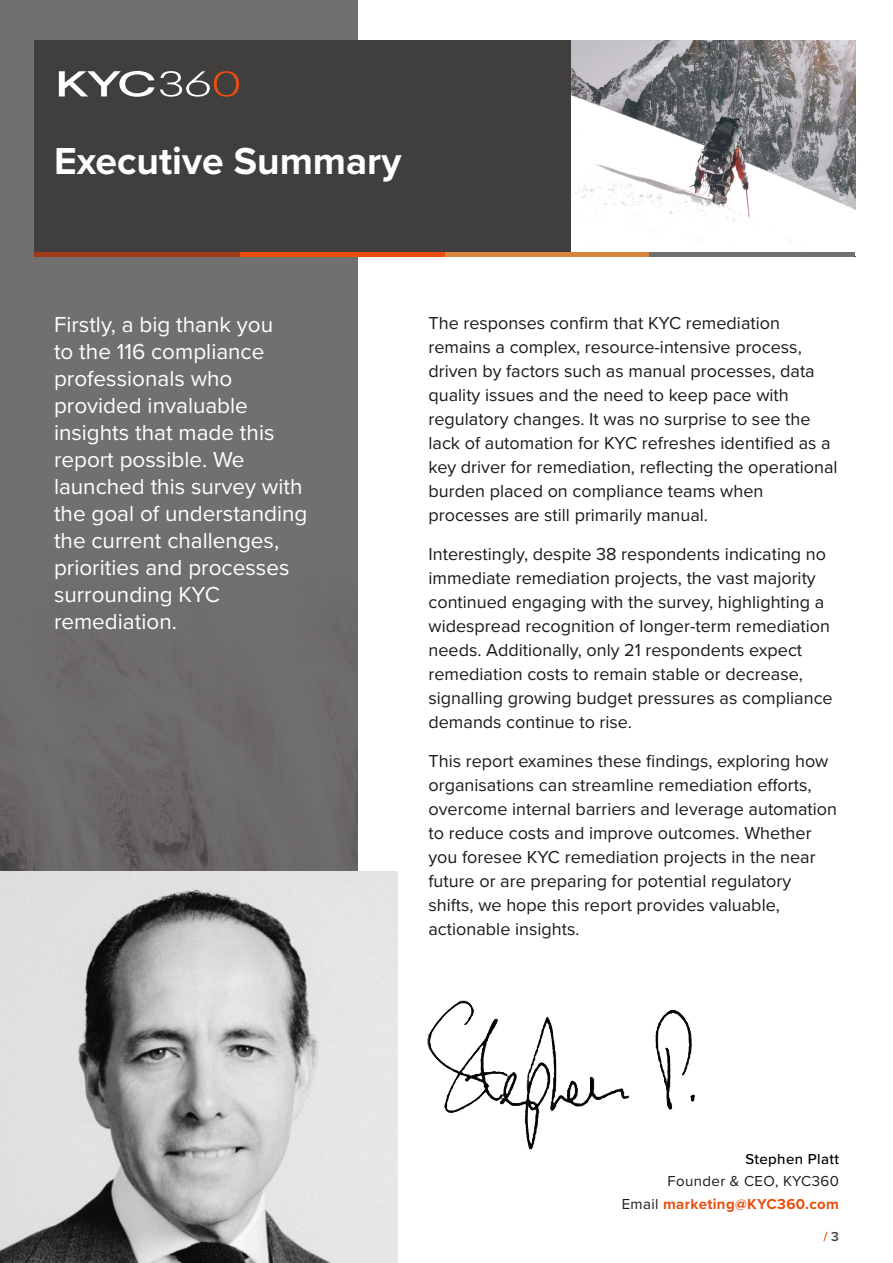
<style>
.page{position:relative;width:893px;height:1263px;background:#fff}
.page>*{position:absolute;margin:0;border:0;box-sizing:border-box;transform-origin:0 0}
.t1{font:700 39px "Proxima Nova";color:#fff}
.t2{font:22.5px/27px "Proxima Nova";color:#fff}
.t3{font:18px/24px "Proxima Nova";color:#1b1b1b}
.t4{font:15px/22.5px "Proxima Nova";letter-spacing:.025em;color:#1a1a1a;text-align:right}
.t5{font:500 15px "Proxima Nova";letter-spacing:.025em;color:#000}
.t6{font:600 13.5px "Proxima Nova";color:#e74e0f}
.s1{font-weight:700;color:#e74e0f}
.s2{color:#413e3e}
</style>
<div class="page">
<div style="left:0;top:0;width:357px;height:1263px;background:#726f70"></div>
<img style="left:0;top:642px;width:357px;height:230px">
<div style="left:34px;top:40px;width:821px;height:217px;background:#413e3e"></div>
<img style="left:571px;top:40px;width:284px;height:212px">
<div style="left:444px;top:252px;width:207px;height:5px;background:#d9863d"></div>
<div style="left:239px;top:252px;width:205px;height:5px;background:#e74e0f"></div>
<div style="left:34px;top:252px;width:205px;height:5px;background:#a13b16"></div>
<div style="left:650px;top:252px;width:205px;height:5px;background:#726f70"></div>
<svg style="left:59px;top:71px;width:180px;height:26px"></svg>
<img style="left:0;top:872px;width:398px;height:391px">
<img style="left:427px;top:1000px;width:268px;height:150px">
<h1 class="t1" style="left:54px;top:132px;width:349px">Executive Summary</h1>
<p class="t2" style="left:54px;top:310px;width:255px">Firstly, a big thank you<br>to the 116 compliance professionals who provided invaluable insights that made this report possible. We launched this survey with the goal of understanding the current challenges, priorities and processes surrounding KYC remediation.</p>
<p class="t3" style="left:428px;top:310px;width:411px">The responses confirm that KYC remediation remains a complex, resource-intensive process, driven by factors such as manual processes, data quality issues and the need to keep pace with regulatory changes. It was no surprise to see the lack of automation for KYC refreshes identified as a key driver for remediation, reflecting the operational burden placed on compliance teams when processes are still primarily manual.</p>
<p class="t3" style="left:428px;top:541px;width:406px">Interestingly, despite 38 respondents indicating no immediate remediation projects, the vast majority continued engaging with the survey, highlighting a widespread recognition of longer-term remediation needs. Additionally, only 21 respondents expect remediation costs to remain stable or decrease, signalling growing budget pressures as compliance demands continue to rise.</p>
<p class="t3" style="left:428px;top:748px;width:410px">This report examines these findings, exploring how organisations can streamline remediation efforts, overcome internal barriers and leverage automation to reduce costs and improve outcomes. Whether you foresee KYC remediation projects in the near future or are preparing for potential regulatory shifts, we hope this report provides valuable, actionable insights.</p>
<p class="t5" style="left:745px;top:1148px;width:95px">Stephen Platt</p>
<p class="t4" style="left:622px;top:1169px;width:219px">Founder &amp; CEO, KYC360<br>Email <span class="s1">marketing@KYC360.com</span></p>
<p class="t6" style="left:823px;top:1226px;width:17px">/ <span class="s2">3</span></p>
</div>
